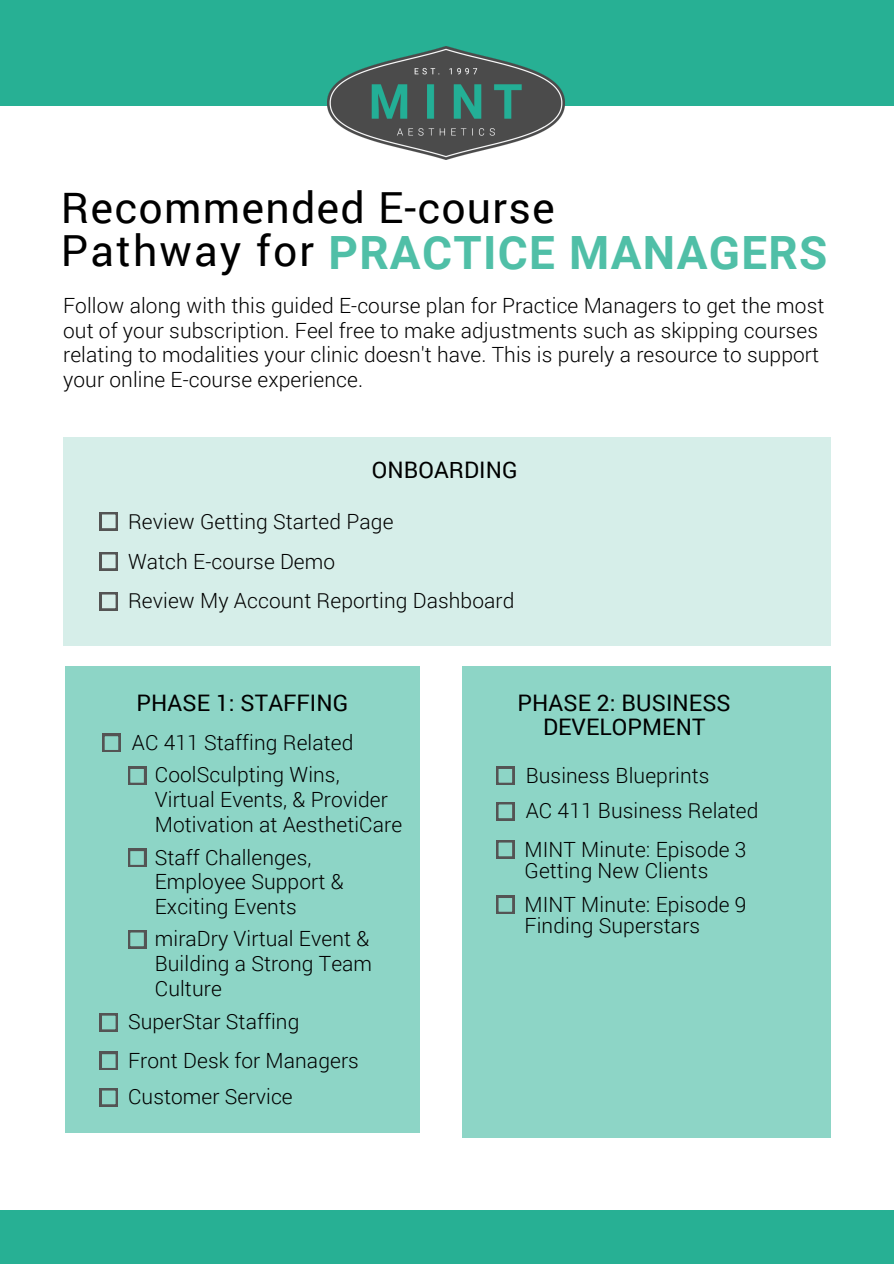
<style>
.page{position:relative;width:894px;height:1264px;background:#fff}
.page>*{position:absolute;margin:0;border:0;box-sizing:border-box;transform-origin:0 0}
.t1{font:700 45.9px "Roboto";letter-spacing:.03em;color:#50bfa7}
.t2{font:42.9px/42.8px "Roboto";letter-spacing:.03em;color:#000}
.t3{font:22.8px/23.7px "Roboto";letter-spacing:.005em;color:#000;text-align:center}
.t4{font:300 21px/24.8px "Roboto";letter-spacing:.005em;color:#000}
</style>
<div class="page">
<div style="left:66px;top:666px;width:353px;height:466px;background:#8dd5c6"></div>
<div style="left:0;top:0;width:893px;height:105px;background:#27b094"></div>
<img style="left:327px;top:46px;width:237px;height:113px">
<svg style="left:100px;top:1013px;width:18px;height:18px"></svg>
<div style="left:0;top:1210px;width:893px;height:53px;background:#27b094"></div>
<div style="left:63px;top:437px;width:767px;height:208px;background:#d6eee9"></div>
<svg style="left:100px;top:512px;width:18px;height:18px"></svg>
<svg style="left:100px;top:552px;width:18px;height:18px"></svg>
<svg style="left:100px;top:592px;width:18px;height:18px"></svg>
<div style="left:462px;top:666px;width:368px;height:471px;background:#8dd5c6"></div>
<svg style="left:496px;top:766px;width:18px;height:18px"></svg>
<svg style="left:496px;top:802px;width:18px;height:18px"></svg>
<svg style="left:100px;top:1051px;width:18px;height:18px"></svg>
<svg style="left:496px;top:840px;width:18px;height:18px"></svg>
<svg style="left:496px;top:895px;width:18px;height:18px"></svg>
<svg style="left:102px;top:734px;width:18px;height:18px"></svg>
<svg style="left:128px;top:766px;width:18px;height:18px"></svg>
<svg style="left:128px;top:848px;width:18px;height:18px"></svg>
<svg style="left:128px;top:930px;width:18px;height:18px"></svg>
<svg style="left:100px;top:1088px;width:18px;height:18px"></svg>
<h2 class="t2" style="left:61px;top:185px;width:495px">Recommended E-course<br>Pathway for</h2>
<h3 class="t1" style="left:328px;top:227px;width:500px">PRACTICE MANAGERS</h3>
<p class="t4" style="left:63px;top:292px;width:762px">Follow along with this guided E-course plan for Practice Managers to get the most out of your subscription. Feel free to make adjustments such as skipping courses relating to modalities your clinic doesn't have. This is purely a resource to support your online E-course experience.</p>
<p class="t3" style="left:371px;top:457px;width:147px">ONBOARDING</p>
<h3 class="t4" style="left:128px;top:508px;width:267px">Review Getting Started Page</h3>
<p class="t4" style="left:128px;top:548px;width:209px">Watch E-course Demo</p>
<p class="t4" style="left:128px;top:587px;width:388px">Review My Account Reporting Dashboard</p>
<p class="t3" style="left:136px;top:690px;width:213px">PHASE 1: STAFFING</p>
<p class="t4" style="left:132px;top:729px;width:223px">AC 411 Staffing Related</p>
<p class="t4" style="left:155px;top:762px;width:249px">CoolSculpting Wins,<br>Virtual Events, &amp; Provider<br>Motivation at AesthetiCare</p>
<p class="t4" style="left:155px;top:844px;width:190px">Staff Challenges,<br>Employee Support &amp;<br>Exciting Events</p>
<p class="t4" style="left:155px;top:925px;width:219px">miraDry Virtual Event &amp;<br>Building a Strong Team<br>Culture</p>
<h1 class="t4" style="left:128px;top:1008px;width:173px">SuperStar Staffing</h1>
<p class="t4" style="left:128px;top:1047px;width:232px">Front Desk for Managers</p>
<p class="t4" style="left:128px;top:1083px;width:166px">Customer Service</p>
<p class="t3" style="left:517px;top:690px;width:215px">PHASE 2: BUSINESS<br>DEVELOPMENT</p>
<p class="t4" style="left:525px;top:762px;width:185px">Business Blueprints</p>
<p class="t4" style="left:525px;top:797px;width:234px">AC 411 Business Related</p>
<p class="t4" style="left:524px;top:836px;width:223px">MINT Minute: Episode 3</p>
<p class="t4" style="left:524px;top:857px;width:185px">Getting New Clients</p>
<p class="t4" style="left:524px;top:891px;width:223px">MINT Minute: Episode 9</p>
<h3 class="t4" style="left:524px;top:912px;width:177px">Finding Superstars</h3>
</div>
